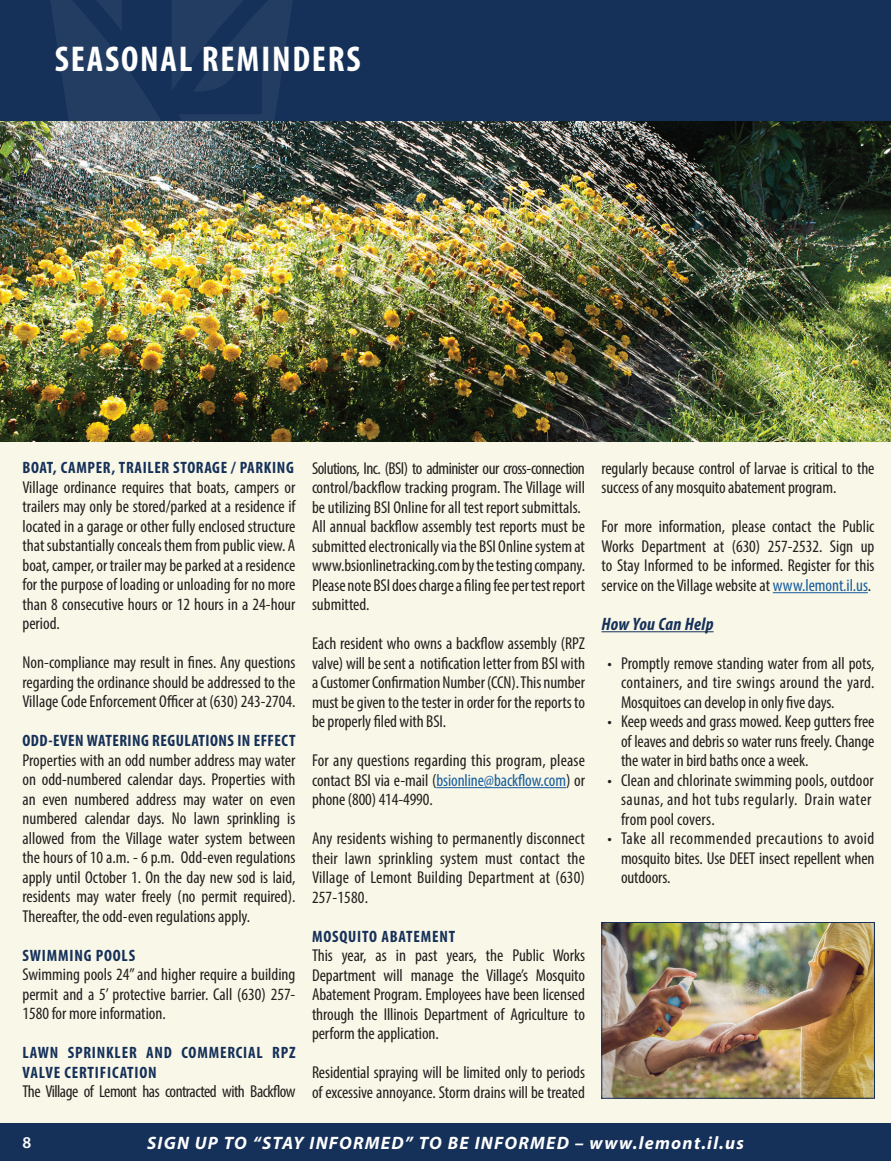
<style>
.page{position:relative;width:891px;height:1161px;background:#fff}
.page>*{position:absolute;margin:0;border:0;box-sizing:border-box;transform-origin:0 0}
.t1{font:700 condensed 36px "Myriad Pro";letter-spacing:.05em;color:#fff}
.t2{font:italic 700 18px "Myriad Pro";letter-spacing:.07em;color:#fff}
.t3{font:italic 700 condensed 18px "Myriad Pro";letter-spacing:.015em;color:#153059}
.t4{font:condensed 17.25px/19.5px "Myriad Pro";letter-spacing:-.005em;color:#231f20;text-align:justify}
.t5{font:condensed 17.25px "Myriad Pro";letter-spacing:-.03em;color:#231f20}
.t6{font:700 condensed 16.5px/19.5px "Myriad Pro";letter-spacing:.045em;color:#153059}
.t7{font:600 16.5px "Myriad Pro";color:#fff}
.s1{color:#175d9e}
</style>
<div class="page">
<div style="left:0;top:132px;width:891px;height:1029px;background:#f9f7e7"></div>
<div style="left:0;top:0;width:891px;height:134px;background:#153059"></div>
<div style="left:0;top:1124px;width:891px;height:37px;background:#153059"></div>
<hr style="left:436px;top:787px;width:130px;height:1px;background:#175d9e">
<svg style="left:36px;top:0;width:261px;height:122px"></svg>
<img style="left:0;top:122px;width:891px;height:319px">
<hr style="left:773px;top:592px;width:95px;height:1px;background:#175d9e">
<hr style="left:602px;top:631px;width:112px;height:1px;background:#153059">
<img style="left:603px;top:924px;width:270px;height:173px">
<div style="left:601px;top:922px;width:274px;height:177px;border:1px solid #153059"></div>
<h1 class="t1" style="left:55px;top:36px;width:307px">SEASONAL REMINDERS</h1>
<p class="t6" style="left:22px;top:458px;width:273px">BOAT, CAMPER, TRAILER STORAGE / PARKING</p>
<p class="t4" style="left:22px;top:477px;width:275px">Village ordinance requires that boats, campers or trailers may only be stored/parked at a residence if located in a garage or other fully enclosed structure that substantially conceals them from public view. A boat, camper, or trailer may be parked at a residence for the purpose of loading or unloading for no more than 8 consecutive hours or 12 hours in a 24-hour period.</p>
<p class="t4" style="left:22px;top:653px;width:275px">Non-compliance may result in fines. Any questions regarding the ordinance should be addressed to the Village Code Enforcement Officer at (630) 243-2704.</p>
<p class="t6" style="left:22px;top:731px;width:275px">ODD-EVEN WATERING REGULATIONS IN EFFECT</p>
<p class="t4" style="left:22px;top:750px;width:275px">Properties with an odd number address may water on odd-numbered calendar days. Properties with an even numbered address may water on even numbered calendar days. No lawn sprinkling is allowed from the Village water system between the hours of 10 a.m. - 6 p.m. Odd-even regulations apply until October 1. On the day new sod is laid, residents may water freely (no permit required).<br>Thereafter, the odd-even regulations apply.</p>
<p class="t6" style="left:22px;top:945px;width:114px">SWIMMING POOLS</p>
<p class="t4" style="left:22px;top:965px;width:274px">Swimming pools 24” and higher require a building permit and a 5’ protective barrier. Call (630) 257- 1580 for more information.</p>
<p class="t6" style="left:22px;top:1043px;width:274px">LAWN SPRINKLER AND COMMERCIAL RPZ<br>VALVE CERTIFICATION</p>
<p class="t5" style="left:22px;top:1081px;width:275px">The Village of Lemont has contracted with Backflow</p>
<p class="t4" style="left:312px;top:458px;width:275px;text-align:left">Solutions, Inc. (BSI) to administer our cross-connection control/backflow tracking program. The Village will be utilizing BSI Online for all test report submittals.<br>All annual backflow assembly test reports must be submitted electronically via the BSI Online system at www.bsionlinetracking.com by the testing company.<br>Please note BSI does charge a filing fee per test report submitted.</p>
<p class="t4" style="left:312px;top:634px;width:275px">Each resident who owns a backflow assembly (RPZ valve) will be sent a notification letter from BSI with a Customer Confirmation Number (CCN). This number must be given to the tester in order for the reports to be properly filed with BSI.</p>
<p class="t4" style="left:312px;top:751px;width:275px">For any questions regarding this program, please contact BSI via e-mail (<span class="s1">bsionline@backflow.com</span>) or phone (800) 414-4990.</p>
<p class="t4" style="left:312px;top:829px;width:275px">Any residents wishing to permanently disconnect their lawn sprinkling system must contact the Village of Lemont Building Department at (630)<br>257-1580.</p>
<p class="t6" style="left:312px;top:926px;width:145px">MOSQUITO ABATEMENT</p>
<p class="t4" style="left:312px;top:946px;width:275px">This year, as in past years, the Public Works Department will manage the Village’s Mosquito Abatement Program. Employees have been licensed through the Illinois Department of Agriculture to perform the application.</p>
<p class="t4" style="left:312px;top:1063px;width:275px">Residential spraying will be limited only to periods of excessive annoyance. Storm drains will be treated</p>
<p class="t4" style="left:602px;top:458px;width:275px">regularly because control of larvae is critical to the success of any mosquito abatement program.</p>
<p class="t4" style="left:602px;top:517px;width:275px">For more information, please contact the Public Works Department at (630) 257-2532. Sign up to Stay Informed to be informed. Register for this service on the Village website at <span class="s1">www.lemont.il.us</span>.</p>
<p class="t3" style="left:602px;top:613px;width:114px">How You Can Help</p>
<p class="t4" style="left:621px;top:653px;width:255px;text-indent:-14px">• Promptly remove standing water from all pots, containers, and tire swings around the yard.<br>Mosquitoes can develop in only five days.</p>
<p class="t4" style="left:621px;top:712px;width:255px;text-indent:-14px">• Keep weeds and grass mowed. Keep gutters free of leaves and debris so water runs freely. Change the water in bird baths once a week.</p>
<p class="t4" style="left:621px;top:770px;width:254px;text-align:left;text-indent:-14px">• Clean and chlorinate swimming pools, outdoor saunas, and hot tubs regularly. Drain water from pool covers.</p>
<p class="t4" style="left:621px;top:829px;width:255px;text-indent:-14px">• Take all recommended precautions to avoid mosquito bites. Use DEET insect repellent when outdoors.</p>
<p class="t7" style="left:22px;top:1132px;width:10px">8</p>
<p class="t2" style="left:147px;top:1131px;width:598px">SIGN UP TO “STAY INFORMED” TO BE INFORMED – www.lemont.il.us</p>
</div>
